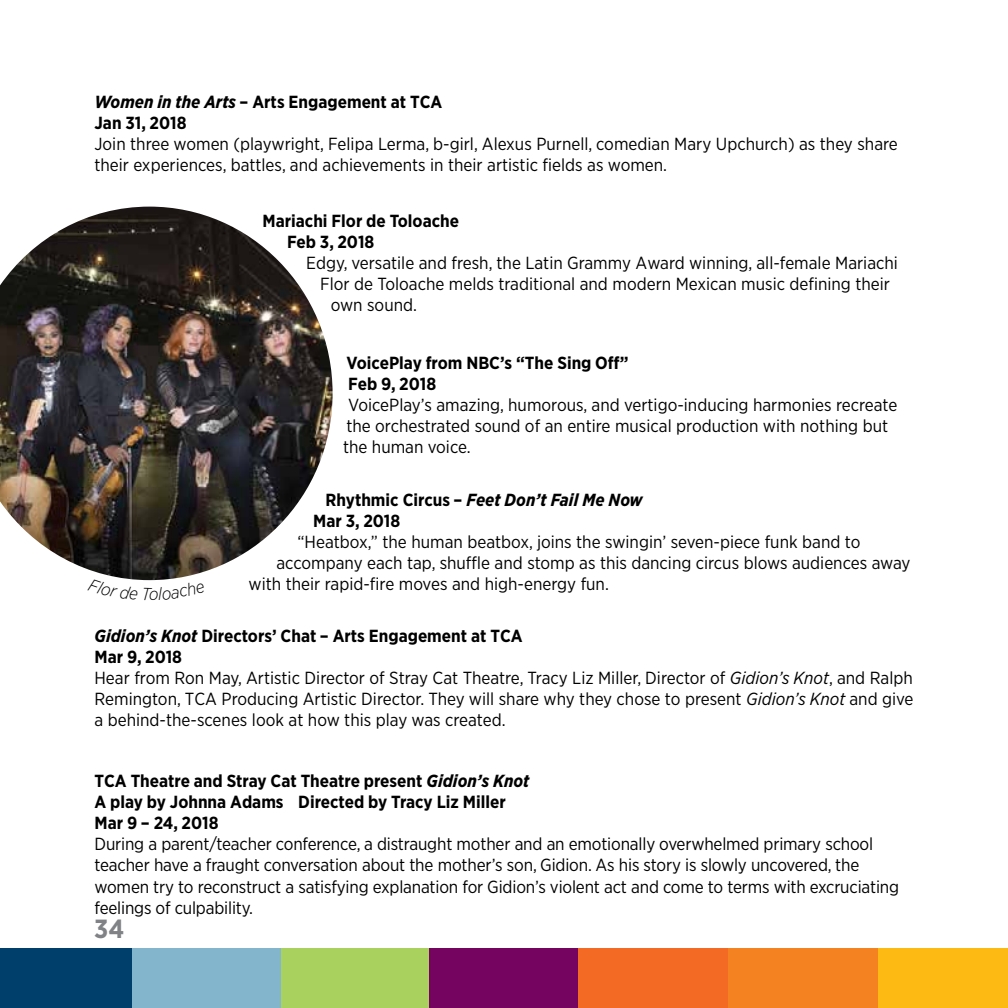
<style>
.page{position:relative;width:1008px;height:1008px;background:#fff}
.page>*{position:absolute;margin:0;border:0;box-sizing:border-box;transform-origin:0 0}
.t1{font:700 26.25px "Gotham Narrow";color:#808285}
.t2{font:17.5px/21px "Gotham Narrow";color:#000}
.t3{font:700 17.5px/21px "Gotham Narrow";color:#000}
.s1{font-style:italic}
.s2{font-weight:700;font-style:italic}
.s3{font-weight:700}
</style>
<div class="page">
<div style="left:0;top:948px;width:133px;height:60px;background:#003e6b"></div>
<div style="left:132px;top:948px;width:151px;height:60px;background:#83b6cc"></div>
<div style="left:281px;top:948px;width:151px;height:60px;background:#a9d15d"></div>
<div style="left:429px;top:948px;width:151px;height:60px;background:#74045f"></div>
<div style="left:578px;top:948px;width:151px;height:60px;background:#f26a24"></div>
<div style="left:728px;top:948px;width:151px;height:60px;background:#f58220"></div>
<div style="left:878px;top:948px;width:130px;height:60px;background:#fdba12"></div>
<img style="left:0;top:207px;width:333px;height:373px">
<svg style="left:88px;top:578px;width:50px;height:2px"></svg>
<p class="t3" style="left:94px;top:92px;width:349px"><span class="s1">Women in the Arts</span> – Arts Engagement at TCA<br>Jan 31, 2018</p>
<p class="t2" style="left:94px;top:133px;width:805px">Join three women (playwright, Felipa Lerma, b-girl, Alexus Purnell, comedian Mary Upchurch) as they share their experiences, battles, and achievements in their artistic fields as women.</p>
<p class="t3" style="left:287px;top:211px;width:174px;text-indent:-24px">Mariachi Flor de Toloache<br>Feb 3, 2018</p>
<p class="t2" style="left:306px;top:252px;width:593px">Edgy, versatile and fresh, the Latin Grammy Award winning, all-female Mariachi</p>
<p class="t2" style="left:320px;top:273px;width:571px">Flor de Toloache melds traditional and modern Mexican music defining their</p>
<p class="t2" style="left:331px;top:294px;width:88px">own sound.</p>
<p class="t3" style="left:346px;top:352px;width:284px">VoicePlay from NBC’s “The Sing Off”<br>Feb 9, 2018</p>
<p class="t2" style="left:343px;top:394px;width:556px;text-indent:5px">VoicePlay’s amazing, humorous, and vertigo-inducing harmonies recreate the orchestrated sound of an entire musical production with nothing but the human voice.</p>
<p class="t3" style="left:313px;top:489px;width:331px;text-indent:12px">Rhythmic Circus – <span class="s1">Feet Don’t Fail Me Now<br></span>Mar 3, 2018</p>
<p class="t2" style="left:298px;top:531px;width:564px">“Heatbox,” the human beatbox, joins the swingin’ seven-piece funk band to</p>
<p class="t2" style="left:277px;top:552px;width:636px">accompany each tap, shuffle and stomp as this dancing circus blows audiences away</p>
<p class="t2" style="left:249px;top:573px;width:362px">with their rapid-fire moves and high-energy fun.</p>
<p class="t2" style="left:95px;top:625px;width:820px"><span class="s2">Gidion’s Knot</span> <span class="s3">Directors’ Chat – Arts Engagement at TCA<br>Mar 9, 2018<br></span>Hear from Ron May, Artistic Director of Stray Cat Theatre, Tracy Liz Miller, Director of <span class="s1">Gidion’s Knot</span>, and Ralph Remington, TCA Producing Artistic Director. They will share why they chose to present <span class="s1">Gidion’s Knot</span> and give a behind-the-scenes look at how this play was created.</p>
<p class="t3" style="left:95px;top:771px;width:436px">TCA Theatre and Stray Cat Theatre present <span class="s1">Gidion’s Knot<br></span>A play by Johnna Adams Directed by Tracy Liz Miller<br>Mar 9 – 24, 2018</p>
<p class="t2" style="left:95px;top:833px;width:806px">During a parent/teacher conference, a distraught mother and an emotionally overwhelmed primary school teacher have a fraught conversation about the mother’s son, Gidion. As his story is slowly uncovered, the women try to reconstruct a satisfying explanation for Gidion’s violent act and come to terms with excruciating feelings of culpability.</p>
<h1 class="t1" style="left:94px;top:912px;width:32px">34</h1>
</div>
